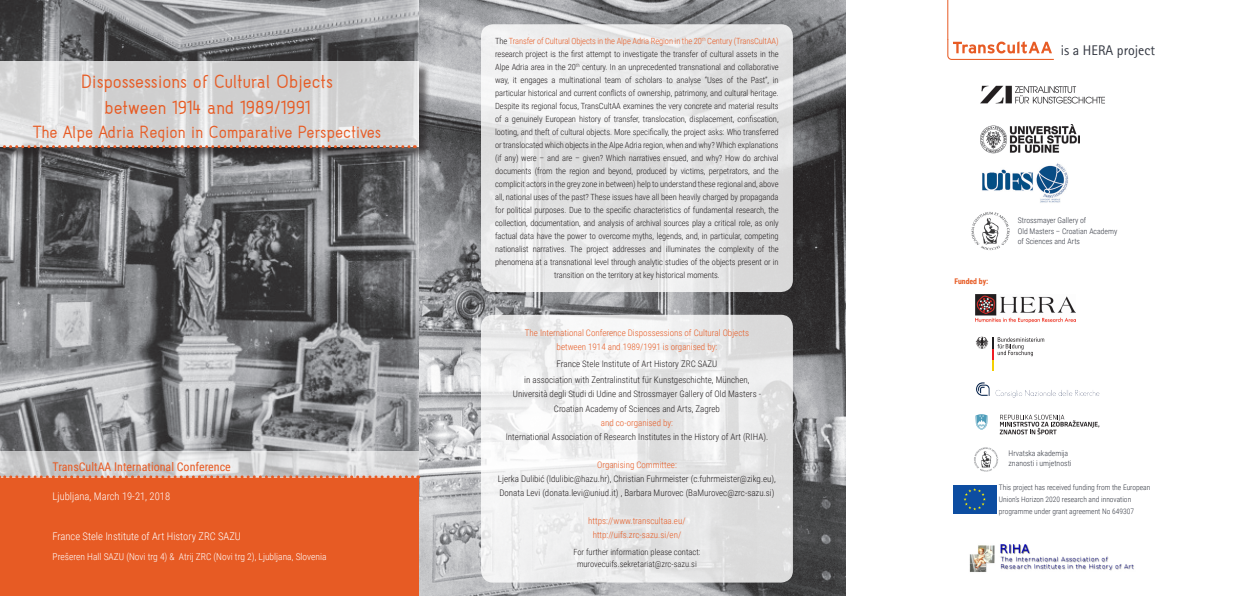
<style>
.page{position:relative;width:1259px;height:596px;background:#fff}
.page>*{position:absolute;margin:0;border:0;box-sizing:border-box;transform-origin:0 0}
.t1{font:500 24px "Acid";color:#e75b24}
.t2{font:500 22px "Acid";letter-spacing:-.015em;color:#e75b24}
.Adresse{font:14px "Rotis Sans Serif Slov";color:#323640}
.t3{font:12px "Roboto Condensed";color:#e75b24}
.t4{font:300 10.6px "Roboto Condensed";color:#fff}
.t5{font:300 9.5px "Roboto Condensed";color:#fff}
.t6{font:300 9px/14px "Roboto Condensed";color:#231f20}
.t7{font:300 9px "Roboto Condensed";color:#e75b24}
.t8{font:300 8.5px/13px "Roboto Condensed";letter-spacing:-.01em;color:#231f20;text-align:center}
.Adresse-2{font:300 7.8px/10.7px "Roboto Condensed";color:#323640}
.Adresse-3{font:700 7.8px "Roboto Condensed";color:#e75b24}
.Adresse-4{font:300 7.5px/11.7px "Roboto Condensed";color:#323640}
.s1{color:#e75b24}
</style>
<div class="page">
<img style="left:418px;top:0;width:427px;height:595px">
<svg style="left:481px;top:24px;width:312px;height:268px;fill:#e5e6e6"></svg>
<svg style="left:481px;top:314px;width:312px;height:268px;fill:#ececec"></svg>
<img style="left:969px;top:544px;width:165px;height:28px">
<img style="left:982px;top:163px;width:86px;height:40px">
<img style="left:971px;top:211px;width:39px;height:39px">
<img style="left:976px;top:382px;width:124px;height:16px">
<img style="left:975px;top:294px;width:100px;height:28px">
<svg style="left:975px;top:336px;width:69px;height:34px"></svg>
<svg style="left:975px;top:414px;width:12px;height:15px"></svg>
<svg style="left:999px;top:414px;width:100px;height:20px"></svg>
<img style="left:973px;top:446px;width:25px;height:25px;border-radius:13px">
<svg style="left:947px;top:39px;width:106px;height:21px"></svg>
<img style="left:980px;top:85px;width:125px;height:19px">
<img style="left:980px;top:124px;width:100px;height:30px">
<hr style="left:947px;top:0;width:1px;height:40px;background:#e75b24">
<div style="left:953px;top:484px;width:43px;height:29px;background:#0d4da1"></div>
<svg style="left:963px;top:488px;width:23px;height:22px"></svg>
<div style="left:0;top:0;width:418px;height:595px;background:#e75b24"></div>
<img style="left:0;top:0;width:418px;height:451px">
<div style="left:0;top:63px;width:431px;height:96px;background:#231f20;opacity:.75"></div>
<svg style="left:0;top:61px;width:418px;height:86px;background:#d6d6d6"></svg>
<svg style="left:0;top:451px;width:418px;height:24px;background:#d3d3d4"></svg>
<svg style="left:0;top:145px;width:415px;height:3px"></svg>
<svg style="left:0;top:475px;width:419px;height:3px"></svg>
<p class="t1" style="left:82px;top:72px;width:253px">Dispossessions of Cultural Objects</p>
<p class="t1" style="left:104px;top:99px;width:208px">between 1914 and 1989/1991</p>
<p class="t2" style="left:33px;top:124px;width:350px">The Alpe Adria Region in Comparative Perspectives</p>
<p class="t3" style="left:53px;top:457px;width:180px">TransCultAA International Conference</p>
<p class="t4" style="left:53px;top:489px;width:119px">Ljubljana, March 19-21, 2018</p>
<p class="t4" style="left:53px;top:528px;width:190px">France Stele Institute of Art History ZRC SAZU</p>
<p class="t5" style="left:53px;top:549px;width:275px">Prešeren Hall SAZU (Novi trg 4) &amp; Atrij ZRC (Novi trg 2), Ljubljana, Slovenia</p>
<p class="t8" style="left:495px;top:34px;width:285px">The <span class="s1">Transfer of Cultural Objects in the Alpe Adria Region in the 20</span><sup>th</sup> <span class="s1">Century (TransCultAA) </span>research project is the first attempt to investigate the transfer of cultural assets in the Alpe Adria area in the 20<sup>th</sup> century. In an unprecedented transnational and collaborative way, it engages a multinational team of scholars to analyse “Uses of the Past”, in particular historical and current conflicts of ownership, patrimony, and cultural heritage.<br>Despite its regional focus, TransCultAA examines the very concrete and material results of a genuinely European history of transfer, translocation, displacement, confiscation, looting, and theft of cultural objects. More specifically, the project asks: Who transferred or translocated which objects in the Alpe Adria region, when and why? Which explanations (if any) were – and are – given? Which narratives ensued, and why? How do archival documents (from the region and beyond, produced by victims, perpetrators, and the complicit actors in the grey zone in between) help to understand these regional and, above all, national uses of the past? These issues have all been heavily charged by propaganda for political purposes. Due to the specific characteristics of fundamental research, the collection, documentation, and analysis of archival sources play a critical role, as only factual data have the power to overcome myths, legends, and, in particular, competing nationalist narratives. The project addresses and illuminates the complexity of the phenomena at a transnational level through analytic studies of the objects present or in transition on the territory at key historical moments.</p>
<p class="t7" style="left:525px;top:326px;width:226px">The International Conference Dispossessions of Cultural Objects</p>
<p class="t7" style="left:556px;top:340px;width:162px">between 1914 and 1989/1991 is organised by:</p>
<p class="t6" style="left:556px;top:356px;width:162px">France Stele Institute of Art History ZRC SAZU</p>
<p class="t6" style="left:524px;top:372px;width:227px">in association with Zentralinstitut für Kunstgeschichte, München,</p>
<p class="t6" style="left:513px;top:386px;width:250px">Università degli Studi di Udine and Strossmayer Gallery of Old Masters -</p>
<p class="t6" style="left:554px;top:400px;width:168px">Croatian Academy of Sciences and Arts, Zagreb</p>
<p class="t7" style="left:601px;top:416px;width:74px">and co-organised by:</p>
<p class="t6" style="left:506px;top:428px;width:264px">International Association of Research Institutes in the History of Art (RIHA).</p>
<p class="t7" style="left:597px;top:458px;width:81px">Organising Committee:</p>
<p class="t6" style="left:498px;top:470px;width:279px">Ljerka Dulibić (ldulibic@hazu.hr), Christian Fuhrmeister (c.fuhrmeister@zikg.eu),<br>Donata Levi (donata.levi@uniud.it) , Barbara Murovec (BaMurovec@zrc-sazu.si)</p>
<p class="t7" style="left:588px;top:514px;width:99px">https://www.transcultaa.eu/</p>
<p class="t7" style="left:592px;top:528px;width:90px">http://uifs.zrc-sazu.si/en/</p>
<p class="t8" style="left:573px;top:545px;width:129px">For further information please contact:</p>
<p class="t8" style="left:577px;top:557px;width:121px">murovecuifs.sekretariat@zrc-sazu.si</p>
<p class="Adresse" style="left:1060px;top:42px;width:96px">is a HERA project</p>
<p class="Adresse-3" style="left:954px;top:275px;width:35px">Funded by:</p>
<p class="Adresse-2" style="left:1017px;top:214px;width:101px">Strossmayer Gallery of<br>Old Masters – Croatian Academy of Sciences and Arts</p>
<p class="Adresse-2" style="left:1008px;top:447px;width:64px">Hrvatska akademija znanosti i umjetnosti</p>
<p class="Adresse-4" style="left:999px;top:481px;width:153px">This project has received funding from the European<br>Union’s Horizon 2020 research and innovation</p>
<p class="Adresse-4" style="left:999px;top:504px;width:137px">programme under grant agreement No 649307</p>
</div>
